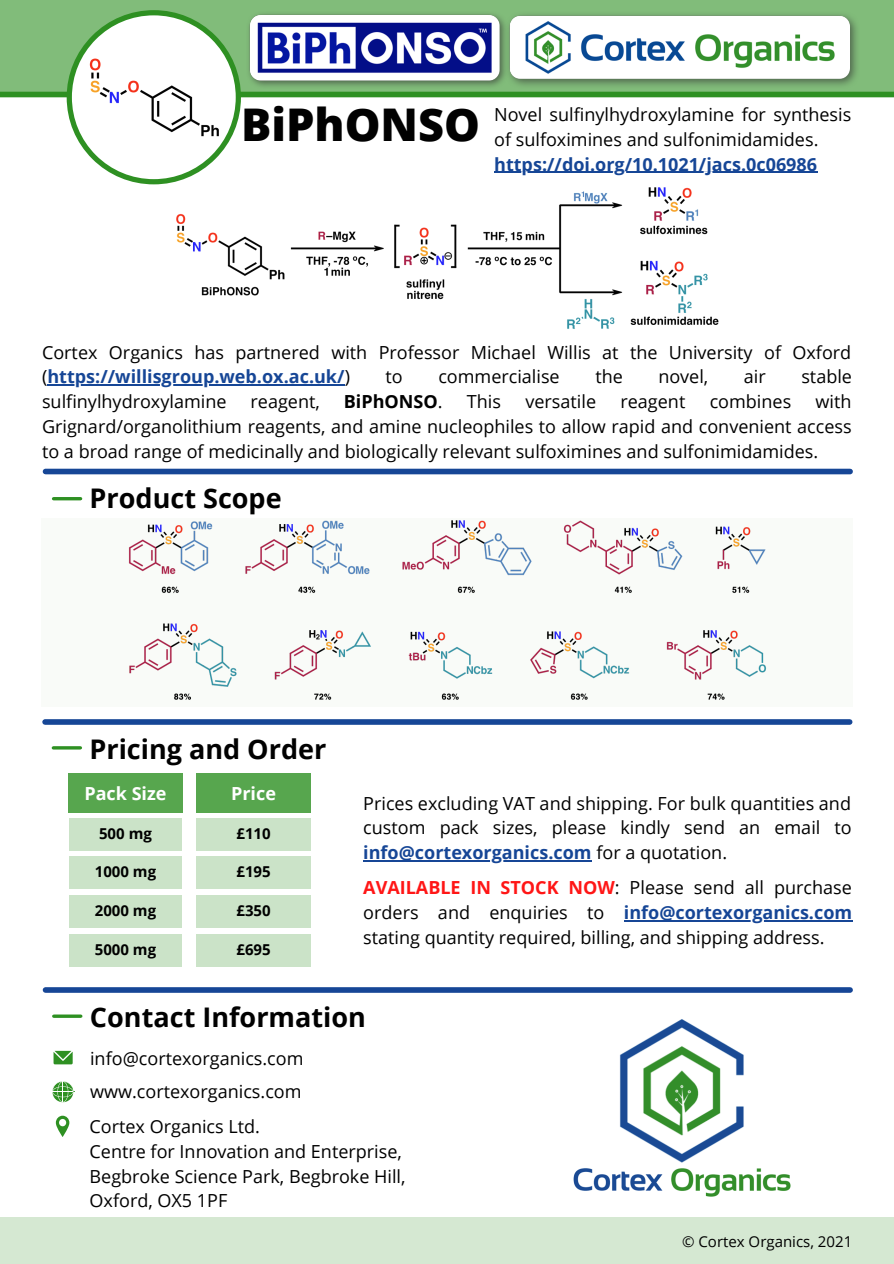
<style>
.page{position:relative;width:894px;height:1264px;background:#fff}
.page>*{position:absolute;margin:0;border:0;box-sizing:border-box;transform-origin:0 0}
.t1{font:800 45px "Open Sans";color:#010101}
.t2{font:700 27px "Open Sans";color:#010101}
.t3{font:18px/24.8px "Open Sans";color:#000;text-align:justify}
.t4{font:700 18px "Open Sans";color:#164696}
.t5{font:700 18px "Open Sans";color:#fff}
.t6{font:700 18px "Open Sans";color:#000}
.t7{font:700 15px "Open Sans";color:#000}
.t8{font:15px "Open Sans";color:#000}
.s1{font-weight:700;color:#164696}
.s2{font-weight:400}
.s3{font-weight:700;color:#ff1616}
</style>
<div class="page">
<div style="left:0;top:0;width:893px;height:93px;background:#81bc7a"></div>
<div style="left:240px;top:92px;width:653px;height:5px;background:#2e9022"></div>
<div style="left:0;top:92px;width:118px;height:5px;background:#2e9022"></div>
<div style="left:45px;top:468px;width:804px;height:6px;background:#164696"></div>
<hr style="left:54px;top:497px;width:27px;height:3px;background:#2e9022">
<div style="left:0;top:1217px;width:893px;height:46px;background:#d5e8d2"></div>
<div style="left:45px;top:719px;width:804px;height:5px;background:#164696"></div>
<hr style="left:53px;top:746px;width:27px;height:3px;background:#2e9022">
<svg style="left:67px;top:10px;width:174px;height:174px"></svg>
<img style="left:508px;top:14px;width:349px;height:72px">
<div style="left:45px;top:987px;width:804px;height:5px;background:#164696"></div>
<hr style="left:54px;top:1014px;width:27px;height:3px;background:#2e9022">
<svg style="left:54px;top:1050px;width:19px;height:14px"></svg>
<svg style="left:52px;top:1081px;width:22px;height:21px"></svg>
<svg style="left:56px;top:1115px;width:13px;height:22px"></svg>
<img style="left:573px;top:1019px;width:218px;height:177px">
<img style="left:248px;top:13px;width:260px;height:74px">
<img style="left:86px;top:56px;width:135px;height:83px">
<img style="left:176px;top:187px;width:543px;height:142px">
<div style="left:41px;top:518px;width:811px;height:188px;background:#f9fbf8"></div>
<img style="left:128px;top:520px;width:638px;height:180px">
<hr style="left:47px;top:384px;width:297px;height:1px;background:#164696">
<hr style="left:494px;top:172px;width:323px;height:1px;background:#164696">
<hr style="left:363px;top:860px;width:228px;height:1px;background:#164696">
<hr style="left:623px;top:920px;width:229px;height:1px;background:#164696">
<div style="left:69px;top:818px;width:113px;height:32px;background:#cbe3c8"></div>
<div style="left:68px;top:773px;width:115px;height:39px;background:#57a64e"></div>
<div style="left:196px;top:773px;width:115px;height:39px;background:#57a64e"></div>
<div style="left:196px;top:818px;width:115px;height:32px;background:#cbe3c8"></div>
<div style="left:69px;top:856px;width:113px;height:33px;background:#cbe3c8"></div>
<div style="left:196px;top:856px;width:115px;height:33px;background:#cbe3c8"></div>
<div style="left:69px;top:895px;width:113px;height:33px;background:#cbe3c8"></div>
<div style="left:196px;top:895px;width:115px;height:33px;background:#cbe3c8"></div>
<div style="left:69px;top:934px;width:113px;height:32px;background:#cbe3c8"></div>
<div style="left:196px;top:934px;width:115px;height:32px;background:#cbe3c8"></div>
<p class="t1" style="left:241px;top:93px;width:240px">BiPhONSO</p>
<p class="t3" style="left:494px;top:102px;width:358px">Novel sulfinylhydroxylamine for synthesis of sulfoximines and sulfonimidamides.</p>
<p class="t4" style="left:494px;top:151px;width:324px">https://doi.org/10.1021/jacs.0c06986</p>
<p class="t3" style="left:42px;top:339px;width:810px">Cortex Organics has partnered with Professor Michael Willis at the University of Oxford (<span class="s1">https://willisgroup.web.ox.ac.uk/</span>)</p>
<p class="t3" style="left:385px;top:364px;width:19px">to</p>
<p class="t3" style="left:438px;top:364px;width:123px">commercialise</p>
<p class="t3" style="left:595px;top:364px;width:29px">the</p>
<p class="t3" style="left:658px;top:364px;width:51px">novel,</p>
<p class="t3" style="left:743px;top:364px;width:23px">air</p>
<p class="t3" style="left:801px;top:364px;width:52px">stable</p>
<p class="t3" style="left:42px;top:389px;width:186px">sulfinylhydroxylamine</p>
<p class="t3" style="left:250px;top:389px;width:71px">reagent,</p>
<p class="t6" style="left:343px;top:389px;width:100px">BiPhONSO<span class="s2">.</span></p>
<p class="t3" style="left:467px;top:389px;width:36px">This</p>
<p class="t3" style="left:525px;top:389px;width:72px">versatile</p>
<p class="t3" style="left:620px;top:389px;width:66px">reagent</p>
<p class="t3" style="left:709px;top:389px;width:83px">combines</p>
<p class="t3" style="left:42px;top:389px;width:811px;text-indent:773px">with Grignard/organolithium reagents, and amine nucleophiles to allow rapid and convenient access to a broad range of medicinally and biologically relevant sulfoximines and sulfonimidamides.</p>
<p class="t2" style="left:90px;top:479px;width:193px">Product Scope</p>
<p class="t2" style="left:89px;top:729px;width:238px">Pricing and Order</p>
<p class="t5" style="left:84px;top:780px;width:84px">Pack Size</p>
<p class="t5" style="left:231px;top:780px;width:46px">Price</p>
<p class="t7" style="left:99px;top:823px;width:54px">500 mg</p>
<p class="t7" style="left:236px;top:823px;width:36px">£110</p>
<p class="t7" style="left:95px;top:861px;width:63px">1000 mg</p>
<p class="t7" style="left:236px;top:861px;width:36px">£195</p>
<p class="t7" style="left:95px;top:900px;width:63px">2000 mg</p>
<p class="t7" style="left:236px;top:900px;width:36px">£350</p>
<p class="t7" style="left:95px;top:938px;width:63px">5000 mg</p>
<p class="t7" style="left:236px;top:938px;width:36px">£695</p>
<p class="t3" style="left:363px;top:790px;width:490px">Prices excluding VAT and shipping. For bulk quantities and custom pack sizes, please kindly send an email to <span class="s1">info@cortexorganics.com</span> for a quotation.</p>
<p class="t3" style="left:363px;top:874px;width:490px"><span class="s3">AVAILABLE IN STOCK NOW</span>: Please send all purchase orders and enquiries to <span class="s1">info@cortexorganics.com </span>stating quantity required, billing, and shipping address.</p>
<p class="t2" style="left:90px;top:998px;width:277px">Contact Information</p>
<p class="t3" style="left:90px;top:1045px;width:215px">info@cortexorganics.com</p>
<p class="t3" style="left:90px;top:1078px;width:213px">www.cortexorganics.com</p>
<p class="t3" style="left:90px;top:1113px;width:172px">Cortex Organics Ltd.</p>
<p class="t3" style="left:90px;top:1138px;width:314px">Centre for Innovation and Enterprise,</p>
<p class="t3" style="left:90px;top:1163px;width:317px">Begbroke Science Park, Begbroke Hill,</p>
<p class="t3" style="left:90px;top:1187px;width:139px">Oxford, OX5 1PF</p>
<p class="t8" style="left:682px;top:1230px;width:172px">© Cortex Organics, 2021</p>
</div>
